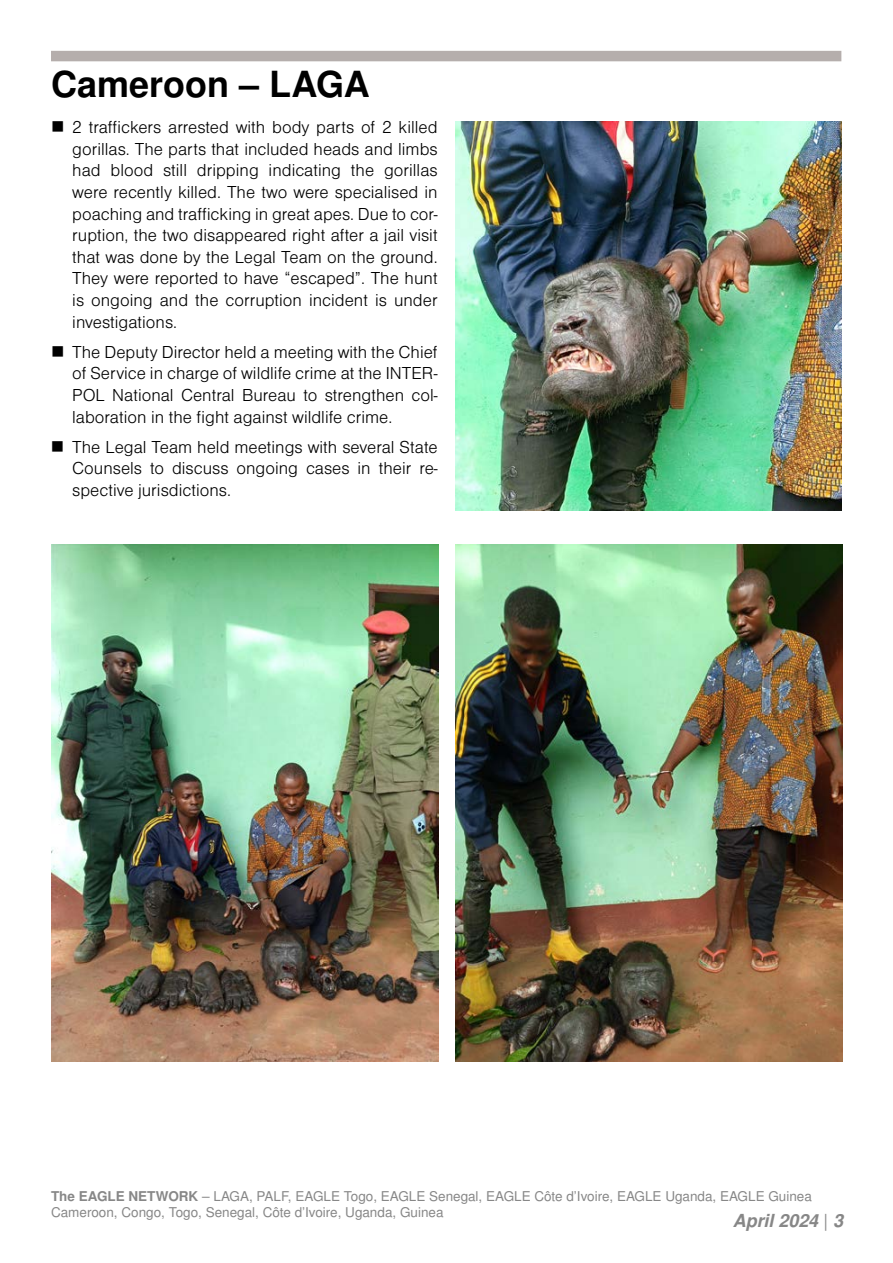
<style>
.page{position:relative;width:893px;height:1263px;background:#fff}
.page>*{position:absolute;margin:0;border:0;box-sizing:border-box;transform-origin:0 0}
.t1{font:700 36px "Nimbus Sans LOT";color:#000}
.t2{font:18px/21.6px "Nimbus Sans DOT Ligh";color:#000;text-align:justify}
.t3{font:italic 700 18px "Nimbus Sans LOT";color:#878787}
.t4{font:13.5px/16.2px "Nimbus Sans LOT";color:#878787}
.s1{font-weight:700}
.s2{font-weight:400;font-style:normal}
</style>
<div class="page">
<div style="left:51px;top:51px;width:790px;height:10px;background:#b5aeac"></div>
<img style="left:455px;top:544px;width:388px;height:517px">
<img style="left:51px;top:544px;width:387px;height:517px">
<img style="left:455px;top:121px;width:387px;height:389px">
<h1 class="t1" style="left:51px;top:63px;width:320px">Cameroon – LAGA</h1>
<p class="t2" style="left:72px;top:117px;width:367px">2 traffickers arrested with body parts of 2 killed gorillas. The parts that included heads and limbs had blood still dripping indicating the gorillas were recently killed. The two were specialised in poaching and trafficking in great apes. Due to cor&shy;ruption, the two disappeared right after a jail visit that was done by the Legal Team on the ground.<br>They were reported to have “escaped”. The hunt is ongoing and the corruption incident is under investigations.</p>
<p class="t2" style="left:72px;top:341px;width:367px">The Deputy Director held a meeting with the Chief of Service in charge of wildlife crime at the INTER-POL National Central Bureau to strengthen col&shy;laboration in the fight against wildlife crime.</p>
<p class="t2" style="left:72px;top:436px;width:367px">The Legal Team held meetings with several State Counsels to discuss ongoing cases in their re&shy;spective jurisdictions.</p>
<p class="t4" style="left:51px;top:1189px;width:762px"><span class="s1">The EAGLE NETWORK</span> – LAGA, PALF, EAGLE Togo, EAGLE Senegal, EAGLE Côte d’Ivoire, EAGLE Uganda, EAGLE Guinea<br>Cameroon, Congo, Togo, Senegal, Côte d’Ivoire, Uganda, Guinea</p>
<p class="t3" style="left:733px;top:1210px;width:112px">April 2024 <span class="s2">|</span> 3</p>
</div>
